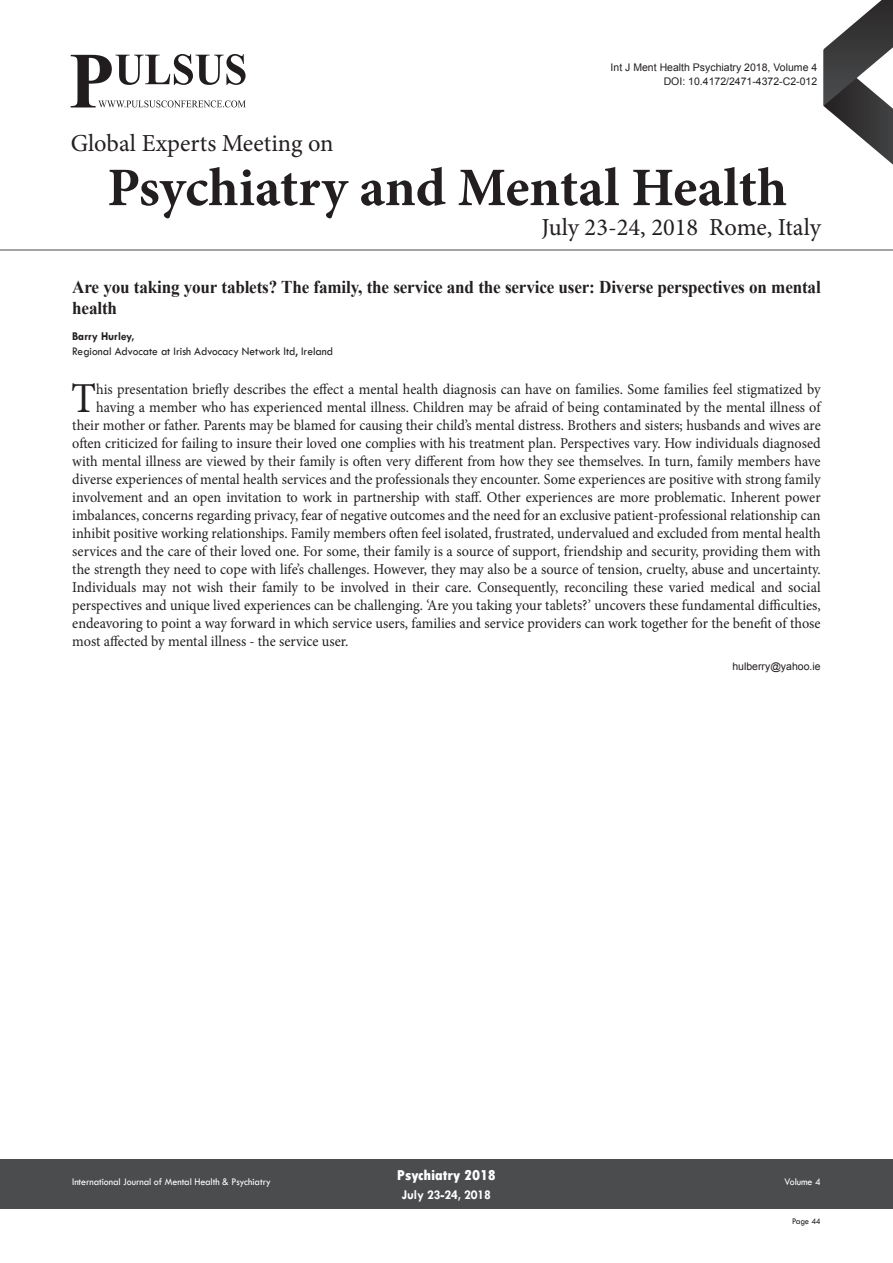
<style>
.page{position:relative;width:893px;height:1263px;background:#fff}
.page>*{position:absolute;margin:0;border:0;box-sizing:border-box;transform-origin:0 0}
.t1{font:700 54.3px "Minion Pro";color:#231f20}
.Abstract{font:42.75px "Minion Pro";color:#231f20;scale:.95 1}
.t2{font:24.45px "Minion Pro";color:#231f20}
.t3{font:700 18px/21px "Times New Roman";letter-spacing:-.01em;color:#231f20;scale:.95 1}
.Abstract-2{font:15px "Minion Pro";color:#231f20;scale:.95 1}
.t4{font:800 condensed 15px "Tw Cen";letter-spacing:-.01em;color:#fff;scale:1.1 1}
.t5{font:700 13.5px "Tw Cen";letter-spacing:-.01em;color:#fff;scale:.95 1}
.Affiliation{font:12px "Tw Cen";color:#231f20;scale:.95 1}
.Name{font:700 12px "Tw Cen";color:#231f20;scale:.95 1}
.Biography{font:10.5px "Arial";color:#231f20}
.t6{font:10.5px "Tw Cen";letter-spacing:-.01em;color:#fff;scale:.95 1}
.t7{font:9px "Tw Cen";letter-spacing:-.02em;color:#231f20;scale:.95 1}
</style>
<div class="page">
<svg style="left:824px;top:0;width:69px;height:165px"></svg>
<div style="left:0;top:1159px;width:892px;height:49px;background:#4b4c4d"></div>
<hr style="left:0;top:250px;width:893px;height:1px;background:#4b4c4d">
<svg style="left:71px;top:54px;width:175px;height:53px"></svg>
<h3 class="t2" style="left:71px;top:127px;width:264px">Global Experts Meeting on</h3>
<p class="Biography" style="left:611px;top:60px;width:208px">Int J Ment Health Psychiatry 2018, Volume 4</p>
<p class="Biography" style="left:664px;top:75px;width:155px">DOI: 10.4172/2471-4372-C2-012</p>
<h1 class="t1" style="left:107px;top:150px;width:681px">Psychiatry and Mental Health</h1>
<h3 class="t2" style="left:542px;top:211px;width:281px">July 23-24, 2018 Rome, Italy</h3>
<p class="t3" style="left:72px;top:276px;width:789px">Are you taking your tablets? The family, the service and the service user: Diverse perspectives on mental health</p>
<p class="Name" style="left:72px;top:329px;width:67px">Barry Hurley,</p>
<p class="Affiliation" style="left:72px;top:344px;width:276px">Regional Advocate at Irish Advocacy Network ltd, Ireland</p>
<p class="Abstract" style="left:71px;top:370px;width:28px">T</p>
<p class="Abstract-2" style="left:96px;top:379px;width:764px">his presentation briefly describes the effect a mental health diagnosis can have on families. Some families feel stigmatized by</p>
<p class="Abstract-2" style="left:96px;top:397px;width:764px">having a member who has experienced mental illness. Children may be afraid of being contaminated by the mental illness of</p>
<p class="Abstract-2" style="left:72px;top:415px;width:789px">their mother or father. Parents may be blamed for causing their child’s mental distress. Brothers and sisters; husbands and wives are</p>
<p class="Abstract-2" style="left:72px;top:433px;width:789px">often criticized for failing to insure their loved one complies with his treatment plan. Perspectives vary. How individuals diagnosed</p>
<p class="Abstract-2" style="left:72px;top:451px;width:789px">with mental illness are viewed by their family is often very different from how they see themselves. In turn, family members have</p>
<p class="Abstract-2" style="left:72px;top:469px;width:789px">diverse experiences of mental health services and the professionals they encounter. Some experiences are positive with strong family</p>
<p class="Abstract-2" style="left:72px;top:487px;width:789px">involvement and an open invitation to work in partnership with staff. Other experiences are more problematic. Inherent power</p>
<p class="Abstract-2" style="left:72px;top:505px;width:789px">imbalances, concerns regarding privacy, fear of negative outcomes and the need for an exclusive patient-professional relationship can</p>
<p class="Abstract-2" style="left:72px;top:523px;width:789px">inhibit positive working relationships. Family members often feel isolated, frustrated, undervalued and excluded from mental health</p>
<p class="Abstract-2" style="left:72px;top:541px;width:789px">services and the care of their loved one. For some, their family is a source of support, friendship and security, providing them with</p>
<p class="Abstract-2" style="left:72px;top:559px;width:789px">the strength they need to cope with life’s challenges. However, they may also be a source of tension, cruelty, abuse and uncertainty.</p>
<p class="Abstract-2" style="left:72px;top:577px;width:789px">Individuals may not wish their family to be involved in their care. Consequently, reconciling these varied medical and social</p>
<p class="Abstract-2" style="left:72px;top:595px;width:789px">perspectives and unique lived experiences can be challenging. ‘Are you taking your tablets?’ uncovers these fundamental difficulties,</p>
<p class="Abstract-2" style="left:72px;top:613px;width:789px">endeavoring to point a way forward in which service users, families and service providers can work together for the benefit of those</p>
<p class="Abstract-2" style="left:72px;top:631px;width:292px">most affected by mental illness - the service user.</p>
<p class="Biography" style="left:732px;top:659px;width:90px">hulberry@yahoo.ie</p>
<p class="t4" style="left:397px;top:1166px;width:92px">Psychiatry 2018</p>
<p class="t5" style="left:402px;top:1186px;width:95px">July 23-24, 2018</p>
<p class="t6" style="left:72px;top:1175px;width:211px">International Journal of Mental Health &amp; Psychiatry</p>
<p class="t6" style="left:784px;top:1175px;width:40px">Volume 4</p>
<p class="t7" style="left:792px;top:1215px;width:32px">Page 44</p>
</div>
